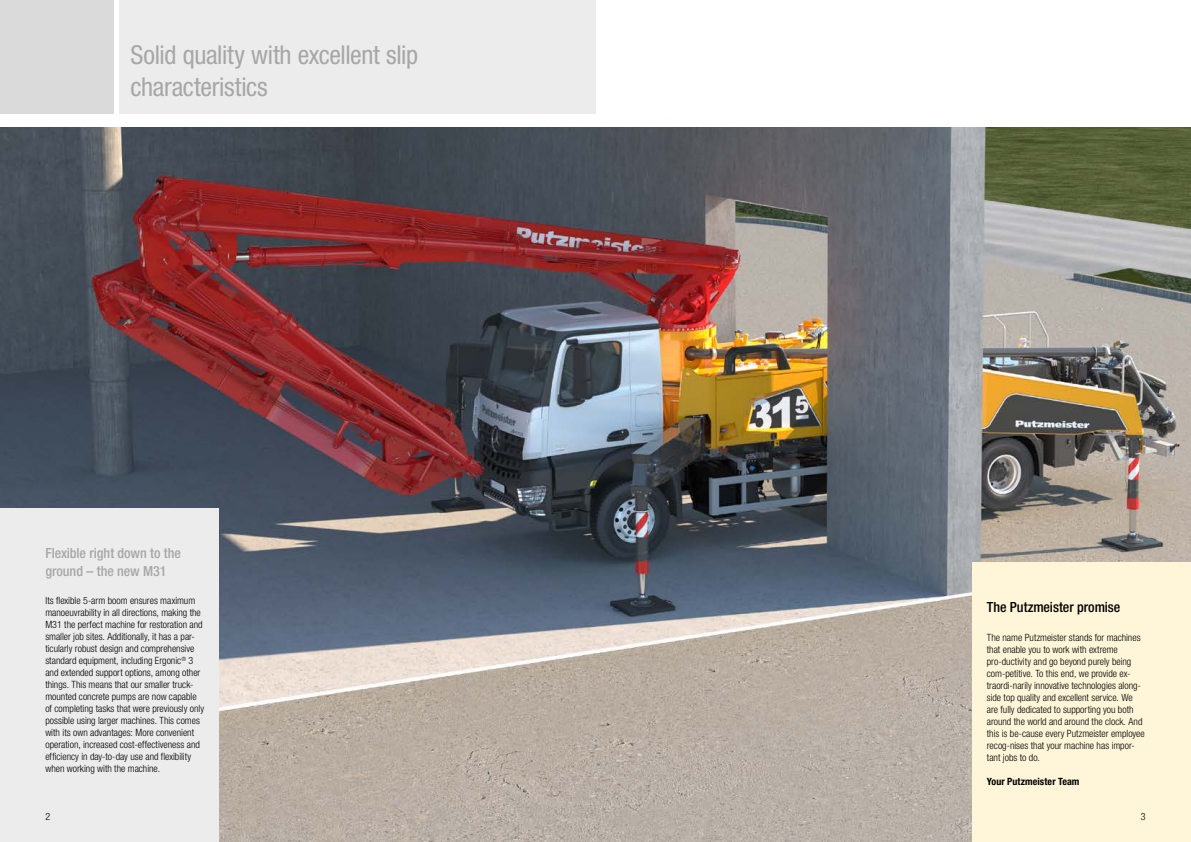
<style>
.page{position:relative;width:1191px;height:842px;background:#fff}
.page>*{position:absolute;margin:0;border:0;box-sizing:border-box;transform-origin:0 0}
.t1{font:condensed 26px/32.5px "Helvetica Neue LT Pro";letter-spacing:-.015em;color:#a7a7a8}
.t2{font:500 condensed 14px/17.5px "Helvetica Neue LT Pro";letter-spacing:-.005em;color:#a7a7a8}
.t3{font:500 condensed 14px "Helvetica Neue LT Pro";letter-spacing:-.005em;color:#000}
.t4{font:300 condensed 10px/12px "Helvetica Neue LT Pro";color:#000}
.t5{font:700 condensed 10px "Helvetica Neue LT Pro";letter-spacing:.005em;color:#000}
</style>
<div class="page">
<img style="left:0;top:128px;width:1191px;height:714px">
<div style="left:119px;top:0;width:476px;height:113px;background:#ececed"></div>
<div style="left:0;top:0;width:113px;height:113px;background:#dadada"></div>
<div style="left:972px;top:562px;width:219px;height:280px;background:#fff5d8"></div>
<div style="left:0;top:508px;width:218px;height:334px;background:#ececed"></div>
<h1 class="t1" style="left:130px;top:38px;width:289px">Solid quality with excellent slip characteristics</h1>
<h2 class="t2" style="left:45px;top:544px;width:137px">Flexible right down to the ground – the new M31</h2>
<p class="t4" style="left:45px;top:594px;width:160px">Its flexible 5-arm boom ensures maximum manoeuvrability in all directions, making the M31 the perfect machine for restoration and smaller job sites. Additionally, it has a par&shy;ticularly robust design and comprehensive standard equipment, including Ergonic<sup>®</sup> 3 and extended support options, among other things. This means that our smaller truck&shy;mounted concrete pumps are now capable of completing tasks that were previously only possible using larger machines. This comes with its own advantages: More convenient operation, increased cost-effectiveness and efficiency in day-to-day use and flexibility when working with the machine.</p>
<p class="t4" style="left:45px;top:810px;width:6px">2</p>
<p class="t4" style="left:1140px;top:810px;width:6px">3</p>
<h2 class="t3" style="left:986px;top:599px;width:135px">The Putzmeister promise</h2>
<p class="t4" style="left:986px;top:631px;width:159px">The name Putzmeister stands for machines that enable you to work with extreme pro-ductivity and go beyond purely being com-petitive. To this end, we provide ex&shy;traordi-narily innovative technologies along&shy;side top quality and excellent service. We are fully dedicated to supporting you both around the world and around the clock. And this is be-cause every Putzmeister employee recog-nises that your machine has impor&shy;tant jobs to do.</p>
<p class="t5" style="left:986px;top:775px;width:94px">Your Putzmeister Team</p>
</div>
